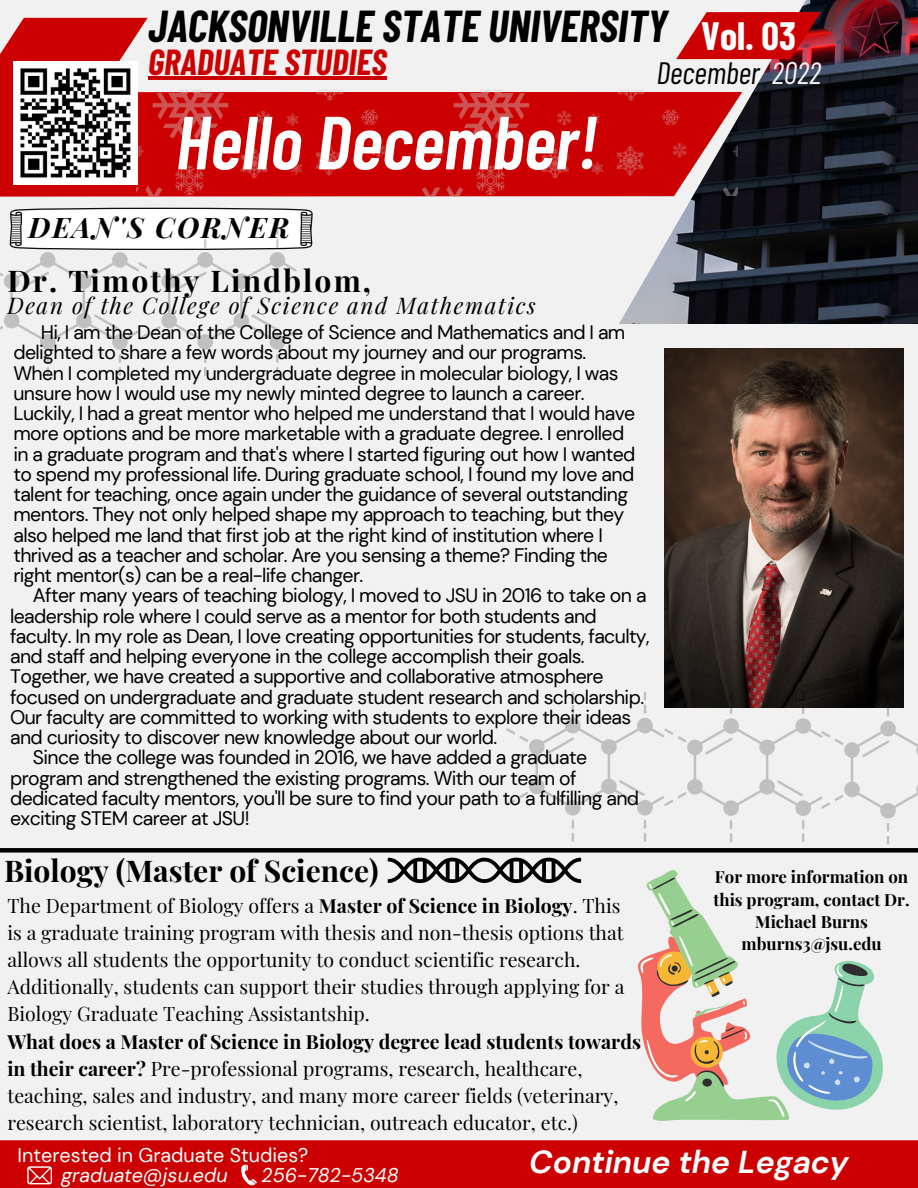
<style>
.page{position:relative;width:918px;height:1188px;background:#f1f1f1}
.page>*{position:absolute;margin:0;border:0;box-sizing:border-box;transform-origin:0 0}
.t1{font:italic 600 75.15px "Barlow Condensed";color:#fff}
.t2{font:italic 700 43.65px "Barlow Condensed";color:#000}
.t3{font:700 38.7px "Barlow Condensed";color:#fff}
.t4{font:italic 700 35.4px "Barlow Condensed";color:#c00}
.t5{font:italic 700 31.8px "DM Sans";color:#fff}
.t6{font:italic 30.9px "Barlow Condensed";color:#000}
.t7{font:700 30px "Playfair Display";color:#000}
.t8{font:700 30px "Playfair Display";letter-spacing:.07em;color:#000}
.t9{font:italic 700 28.35px "Playfair Display";letter-spacing:.075em;color:#000}
.t10{font:italic 22.5px "Playfair Display";letter-spacing:.07em;color:#000}
.t11{font:19.8px "DM Sans";color:#fff}
.t12{font:italic 19.8px "DM Sans";color:#fff}
.t13{font:19.5px/20.2px "DM Sans";letter-spacing:-.03em;color:#000}
.t14{font:19.5px/27px "Playfair Display";color:#000}
.t15{font:700 16.8px/22.5px "Playfair Display";color:#000;text-align:center}
.s1{color:#f1f1f1}
.s2{font-weight:700}
</style>
<div class="page">
<svg style="left:0;top:18px;width:148px;height:74px"></svg>
<svg style="left:0;top:92px;width:619px;height:105px;background:#d01a1a"></svg>
<img style="left:13px;top:61px;width:124px;height:124px">
<img style="left:619px;top:0;width:299px;height:324px">
<div style="left:0;top:1140px;width:918px;height:48px;background:#c00"></div>
<svg style="left:27px;top:1166px;width:25px;height:18px"></svg>
<svg style="left:241px;top:1164px;width:16px;height:22px"></svg>
<svg style="left:676px;top:12px;width:145px;height:47px;background:#ca1d1e"></svg>
<div style="left:0;top:848px;width:918px;height:5px;background:#000"></div>
<img style="left:137px;top:90px;width:601px;height:106px">
<img style="left:664px;top:349px;width:240px;height:342px">
<hr style="left:148px;top:77px;width:239px;height:3px;background:#c00">
<svg style="left:375px;top:691px;width:543px;height:430px"></svg>
<svg style="left:0;top:208px;width:313px;height:168px"></svg>
<h2 class="t2" style="left:148px;top:-1px;width:521px">JACKSONVILLE STATE UNIVERSITY</h2>
<h3 class="t3" style="left:701px;top:11px;width:96px">Vol. 03</h3>
<h3 class="t4" style="left:148px;top:39px;width:240px">GRADUATE STUDIES</h3>
<h3 class="t6" style="left:656px;top:53px;width:166px">December <span class="s1">2022</span></h3>
<h1 class="t1" style="left:176px;top:94px;width:423px">Hello December!</h1>
<h3 class="t9" style="left:28px;top:207px;width:262px">DEAN'S CORNER</h3>
<h3 class="t8" style="left:7px;top:259px;width:365px">Dr. Timothy Lindblom,</h3>
<p class="t10" style="left:7px;top:290px;width:530px">Dean of the College of Science and Mathematics</p>
<p class="t13" style="left:13px;top:322px;width:624px;text-indent:27px">Hi, I am the Dean of the College of Science and Mathematics and I am delighted to share a few words about my journey and our programs.<br>When I completed my undergraduate degree in molecular biology, I was unsure how I would use my newly minted degree to launch a career.<br>Luckily, I had a great mentor who helped me understand that I would have more options and be more marketable with a graduate degree. I enrolled in a graduate program and that's where I started figuring out how I wanted to spend my professional life. During graduate school, I found my love and talent for teaching, once again under the guidance of several outstanding mentors. They not only helped shape my approach to teaching, but they also helped me land that first job at the right kind of institution where I thrived as a teacher and scholar. Are you sensing a theme? Finding the right mentor(s) can be a real-life changer.</p>
<p class="t13" style="left:33px;top:586px;width:615px">After many years of teaching biology, I moved to JSU in 2016 to take on a</p>
<p class="t13" style="left:10px;top:606px;width:588px">leadership role where I could serve as a mentor for both students and</p>
<p class="t13" style="left:10px;top:626px;width:641px">faculty. In my role as Dean, I love creating opportunities for students, faculty,</p>
<p class="t13" style="left:10px;top:646px;width:576px">and staff and helping everyone in the college accomplish their goals.</p>
<p class="t13" style="left:10px;top:667px;width:595px">Together, we have created a supportive and collaborative atmosphere</p>
<p class="t13" style="left:10px;top:687px;width:636px">focused on undergraduate and graduate student research and scholarship.</p>
<p class="t13" style="left:10px;top:707px;width:623px">Our faculty are committed to working with students to explore their ideas</p>
<p class="t13" style="left:10px;top:727px;width:489px">and curiosity to discover new knowledge about our world.</p>
<p class="t13" style="left:33px;top:748px;width:556px">Since the college was founded in 2016, we have added a graduate</p>
<p class="t13" style="left:10px;top:768px;width:568px">program and strengthened the existing programs. With our team of</p>
<p class="t13" style="left:10px;top:788px;width:631px">dedicated faculty mentors, you'll be sure to find your path to a fulfilling and</p>
<p class="t13" style="left:10px;top:808px;width:241px">exciting STEM career at JSU!</p>
<h3 class="t7" style="left:4px;top:850px;width:376px">Biology (Master of Science)</h3>
<p class="t14" style="left:7px;top:891px;width:619px">The Department of Biology offers a <span class="s2">Master of Science in Biology</span>. This is a graduate training program with thesis and non-thesis options that allows all students the opportunity to conduct scientific research.<br>Additionally, students can support their studies through applying for a Biology Graduate Teaching Assistantship.</p>
<p class="t14" style="left:7px;top:1027px;width:635px"><span class="s2">What does a Master of Science in Biology degree lead students towards in their career?</span> Pre-professional programs, research, healthcare, teaching, sales and industry, and many more career fields (veterinary, research scientist, laboratory technician, outreach educator, etc.)</p>
<p class="t15" style="left:714px;top:865px;width:198px">For more information on this program, contact Dr.<br>Michael Burns</p>
<p class="t15" style="left:742px;top:932px;width:142px">mburns3@jsu.edu</p>
<p class="t11" style="left:18px;top:1142px;width:292px">Interested in Graduate Studies?</p>
<p class="t12" style="left:61px;top:1162px;width:168px">graduate@jsu.edu</p>
<p class="t12" style="left:261px;top:1162px;width:139px">256-782-5348</p>
<h3 class="t5" style="left:529px;top:1142px;width:321px">Continue the Legacy</h3>
</div>
